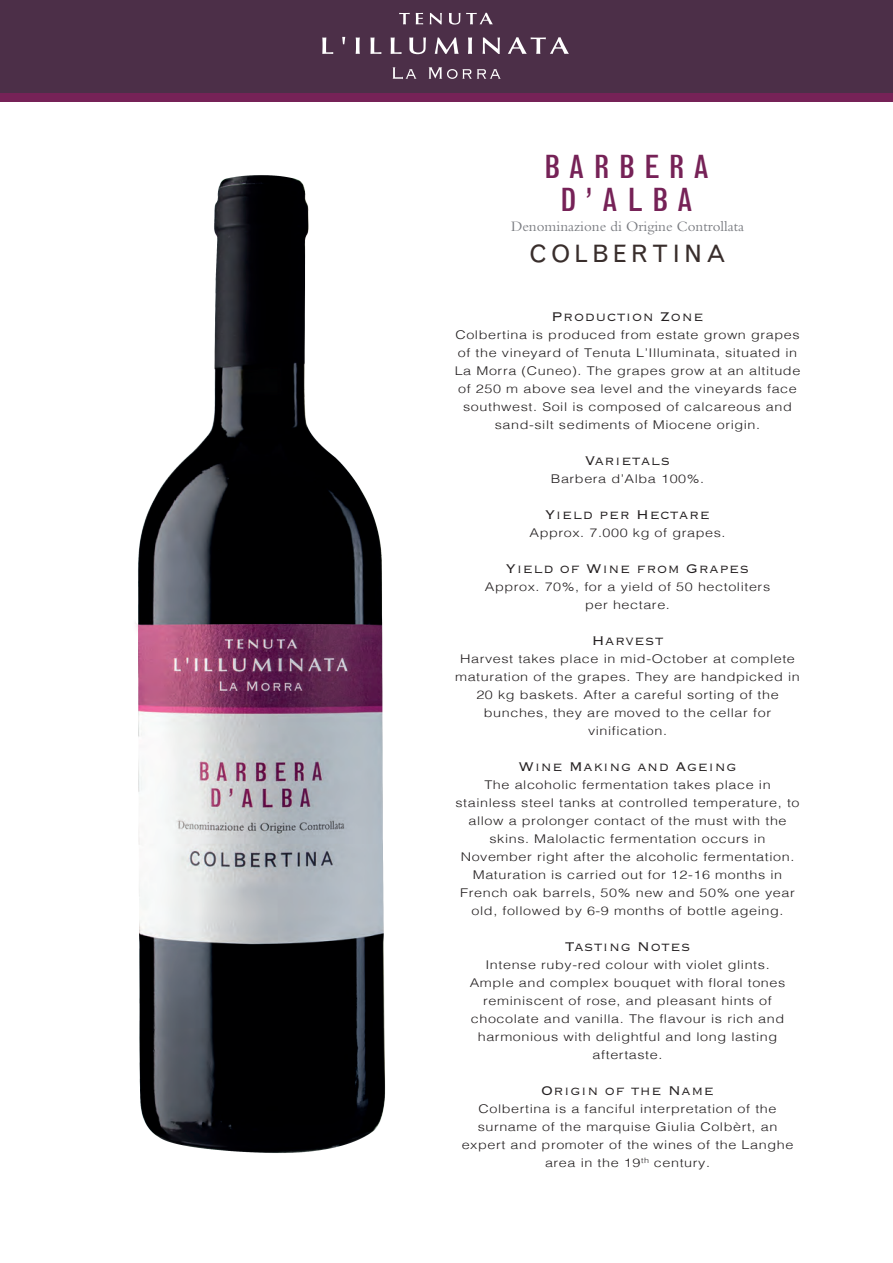
<style>
.page{position:relative;width:893px;height:1263px;background:#fff}
.page>*{position:absolute;margin:0;border:0;box-sizing:border-box;transform-origin:0 0}
.t1{font:condensed 31.5px/33px "Grotesque";letter-spacing:.25em;color:#762257;text-align:center;scale:1.1 1}
.t2{font:24px "Grotesque";letter-spacing:.16em;color:#392e2c}
.t3{font:16.5px "Copperplate Thirty Two BC";letter-spacing:.04em;color:#231f20}
.t4{font:15px "Bembo";color:#7a7c81}
.t5{font:300 12px/18px "Helvetica";letter-spacing:.04em;color:#231f20;text-align:center;scale:1.2 1}
</style>
<div class="page">
<div style="left:0;top:0;width:893px;height:93px;background:#4c2f48"></div>
<svg style="left:399px;top:13px;width:11px;height:11px"></svg>
<svg style="left:416px;top:13px;width:7px;height:11px"></svg>
<svg style="left:430px;top:13px;width:12px;height:11px"></svg>
<svg style="left:449px;top:13px;width:11px;height:12px"></svg>
<svg style="left:466px;top:13px;width:27px;height:11px"></svg>
<svg style="left:322px;top:37px;width:11px;height:17px"></svg>
<svg style="left:342px;top:37px;width:3px;height:7px"></svg>
<svg style="left:356px;top:37px;width:4px;height:17px"></svg>
<svg style="left:370px;top:37px;width:11px;height:17px"></svg>
<svg style="left:391px;top:37px;width:11px;height:17px"></svg>
<svg style="left:409px;top:37px;width:17px;height:17px"></svg>
<svg style="left:435px;top:37px;width:24px;height:17px"></svg>
<svg style="left:468px;top:37px;width:4px;height:17px"></svg>
<svg style="left:483px;top:37px;width:17px;height:17px"></svg>
<svg style="left:508px;top:37px;width:61px;height:17px"></svg>
<svg style="left:393px;top:67px;width:23px;height:12px"></svg>
<svg style="left:429px;top:67px;width:72px;height:12px"></svg>
<img style="left:135px;top:175px;width:251px;height:978px">
<div style="left:0;top:93px;width:893px;height:8px;background:#762257"></div>
<h1 class="t1" style="left:544px;top:151px;width:152px">BARBERA<br>D’ALBA</h1>
<p class="t4" style="left:511px;top:218px;width:235px">Denominazione di Origine Controllata</p>
<h2 class="t2" style="left:529px;top:240px;width:199px">COLBERTINA</h2>
<h3 class="t3" style="left:552px;top:309px;width:153px">Production Zone</h3>
<p class="t5" style="left:455px;top:325px;width:289px">Colbertina is produced from estate grown grapes of the vineyard of Tenuta L’Illuminata, situated in La Morra (Cuneo). The grapes grow at an altitude of 250 m above sea level and the vineyards face southwest. Soil is composed of calcareous and sand-silt sediments of Miocene origin.</p>
<h3 class="t3" style="left:585px;top:453px;width:86px">Varietals</h3>
<p class="t5" style="left:551px;top:469px;width:129px">Barbera d’Alba 100%.</p>
<h3 class="t3" style="left:545px;top:507px;width:166px">Yield per Hectare</h3>
<p class="t5" style="left:530px;top:523px;width:165px">Approx. 7.000 kg of grapes.</p>
<h3 class="t3" style="left:506px;top:561px;width:245px">Yield of Wine from Grapes</h3>
<p class="t5" style="left:485px;top:577px;width:239px">Approx. 70%, for a yield of 50 hectoliters per hectare.</p>
<h3 class="t3" style="left:592px;top:633px;width:73px">Harvest</h3>
<p class="t5" style="left:455px;top:649px;width:289px">Harvest takes place in mid-October at complete maturation of the grapes. They are handpicked in 20 kg baskets. After a careful sorting of the bunches, they are moved to the cellar for vinification.</p>
<h3 class="t3" style="left:519px;top:759px;width:219px">Wine Making and Ageing</h3>
<p class="t5" style="left:455px;top:775px;width:288px">The alcoholic fermentation takes place in stainless steel tanks at controlled temperature, to allow a prolonger contact of the must with the skins. Malolactic fermentation occurs in November right after the alcoholic fermentation.<br>Maturation is carried out for 12-16 months in French oak barrels, 50% new and 50% one year old, followed by 6-9 months of bottle ageing.</p>
<h3 class="t3" style="left:565px;top:939px;width:127px">Tasting Notes</h3>
<p class="t5" style="left:470px;top:955px;width:264px">Intense ruby-red colour with violet glints.<br>Ample and complex bouquet with floral tones reminiscent of rose, and pleasant hints of chocolate and vanilla. The flavour is rich and harmonious with delightful and long lasting aftertaste.</p>
<h3 class="t3" style="left:541px;top:1083px;width:175px">Origin of the Name</h3>
<p class="t5" style="left:462px;top:1099px;width:278px">Colbertina is a fanciful interpretation of the surname of the marquise Giulia Colbèrt, an expert and promoter of the wines of the Langhe area in the 19<sup>th</sup> century.</p>
</div>
